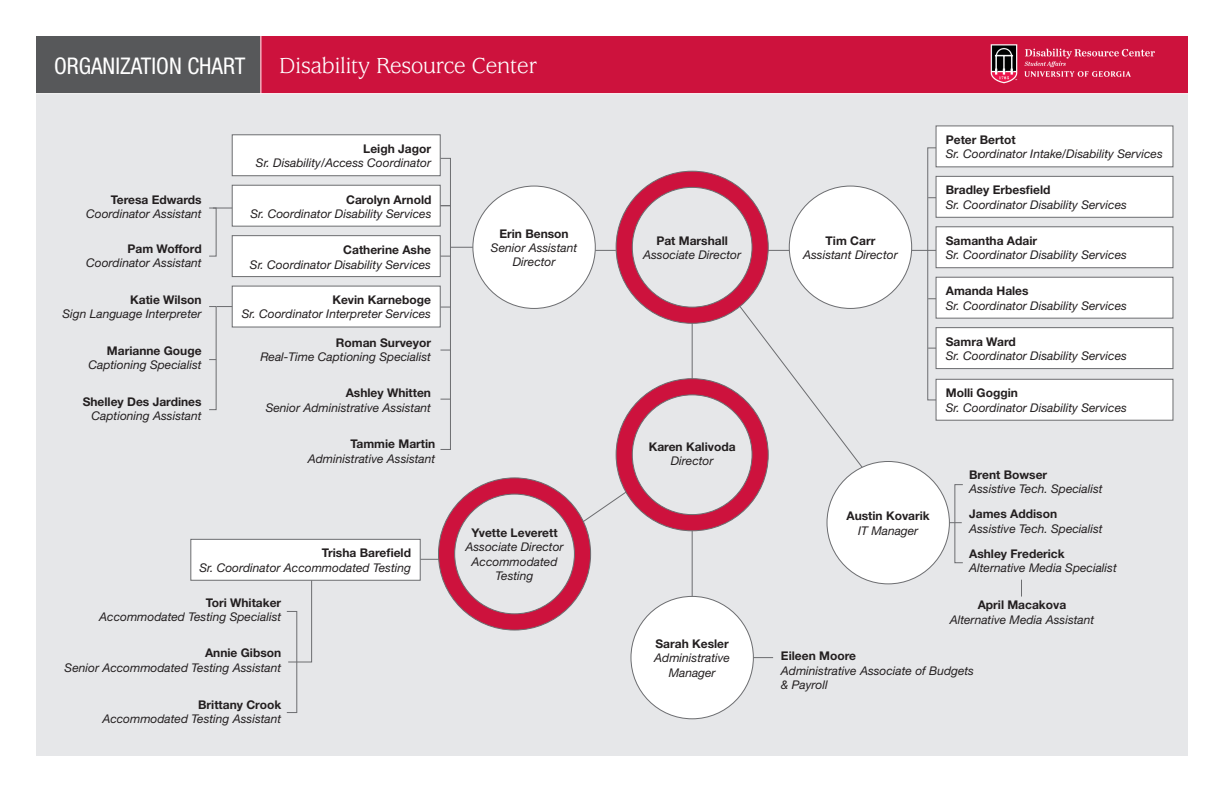
<style>
.page{position:relative;width:1224px;height:792px;background:#fff}
.page>*{position:absolute;margin:0;border:0;box-sizing:border-box;transform-origin:0 0}
.t1{font:24px "Usherwood";letter-spacing:-.025em;color:#fff}
.t2{font:condensed 23px "Helvetica Neue";color:#fff}
.t3{font:italic 12px/14.4px "Helvetica Neue";color:#231f20;text-align:center}
.t4{font:700 12px "Helvetica Neue";color:#231f20}
</style>
<div class="page">
<div style="left:36px;top:94px;width:1152px;height:662px;background:#e6e7e9"></div>
<div style="left:36px;top:36px;width:225px;height:58px;background:#57585a"></div>
<div style="left:261px;top:36px;width:927px;height:58px;background:#cd123d"></div>
<hr style="left:261px;top:36px;width:1px;height:58px;background:#fff">
<hr style="left:36px;top:93px;width:1152px;height:1px;background:#fff">
<img style="left:990px;top:44px;width:165px;height:40px">
<hr style="left:217px;top:306px;width:30px;height:1px;background:#6c6d70">
<hr style="left:213px;top:208px;width:31px;height:1px;background:#6c6d70">
<svg style="left:288px;top:581px;width:25px;height:82px"></svg>
<div style="left:191px;top:539px;width:229px;height:42px;background:#fff;border:1px solid #6c6d70"></div>
<hr style="left:921px;top:522px;width:41px;height:1px;background:#6c6d70">
<div style="left:827px;top:461px;width:122px;height:123px;background:#fff;border-radius:50%"></div>
<svg style="left:754px;top:657px;width:19px;height:1px"></svg>
<hr style="left:892px;top:250px;width:45px;height:1px;background:#6c6d70">
<div style="left:789px;top:186px;width:123px;height:122px;background:#fff;border-radius:50%"></div>
<div style="left:631px;top:596px;width:122px;height:123px;background:#fff;border-radius:50%"></div>
<div style="left:954px;top:484px;width:9px;height:79px;border:1px solid #6c6d70"></div>
<svg style="left:1021px;top:580px;width:1px;height:17px"></svg>
<div style="left:232px;top:185px;width:208px;height:41px;background:#fff;border:1px solid #6c6d70"></div>
<div style="left:232px;top:135px;width:208px;height:41px;background:#fff;border:1px solid #6c6d70"></div>
<div style="left:232px;top:235px;width:208px;height:42px;background:#fff;border:1px solid #6c6d70"></div>
<div style="left:232px;top:286px;width:208px;height:41px;background:#fff;border:1px solid #6c6d70"></div>
<div style="left:209px;top:306px;width:8px;height:104px;border:1px solid #6c6d70"></div>
<div style="left:209px;top:208px;width:8px;height:49px;border:1px solid #6c6d70"></div>
<div style="left:286px;top:611px;width:11px;height:102px;border:1px solid #6c6d70"></div>
<div style="left:927px;top:147px;width:11px;height:253px;border:1px solid #6c6d70"></div>
<div style="left:936px;top:327px;width:237px;height:42px;background:#fff;border:1px solid #6c6d70"></div>
<div style="left:936px;top:379px;width:237px;height:41px;background:#fff;border:1px solid #6c6d70"></div>
<div style="left:936px;top:277px;width:237px;height:41px;background:#fff;border:1px solid #6c6d70"></div>
<div style="left:936px;top:126px;width:237px;height:41px;background:#fff;border:1px solid #6c6d70"></div>
<div style="left:936px;top:176px;width:237px;height:42px;background:#fff;border:1px solid #6c6d70"></div>
<div style="left:936px;top:227px;width:237px;height:41px;background:#fff;border:1px solid #6c6d70"></div>
<svg style="left:420px;top:170px;width:445px;height:461px"></svg>
<h2 class="t2" style="left:54px;top:52px;width:193px">ORGANIZATION CHART</h2>
<h1 class="t1" style="left:279px;top:52px;width:260px">Disability Resource Center</h1>
<p class="t4" style="left:111px;top:192px;width:92px">Teresa Edwards</p>
<p class="t3" style="left:86px;top:207px;width:117px">Coordinator Assistant</p>
<p class="t4" style="left:128px;top:241px;width:76px">Pam Wofford</p>
<p class="t3" style="left:86px;top:255px;width:117px">Coordinator Assistant</p>
<p class="t4" style="left:130px;top:292px;width:73px">Katie Wilson</p>
<p class="t3" style="left:62px;top:306px;width:141px">Sign Language Interpreter</p>
<p class="t4" style="left:107px;top:343px;width:96px">Marianne Gouge</p>
<p class="t3" style="left:89px;top:358px;width:115px">Captioning Specialist</p>
<p class="t4" style="left:83px;top:394px;width:120px">Shelley Des Jardines</p>
<p class="t3" style="left:92px;top:409px;width:112px">Captioning Assistant</p>
<p class="t4" style="left:363px;top:141px;width:69px">Leigh Jagor</p>
<p class="t3" style="left:256px;top:155px;width:177px">Sr. Disability/Access Coordinator</p>
<p class="t4" style="left:346px;top:192px;width:87px">Carolyn Arnold</p>
<p class="t3" style="left:250px;top:206px;width:183px">Sr. Coordinator Disability Services</p>
<p class="t4" style="left:343px;top:242px;width:89px">Catherine Ashe</p>
<p class="t3" style="left:250px;top:257px;width:183px">Sr. Coordinator Disability Services</p>
<p class="t4" style="left:332px;top:292px;width:100px">Kevin Karneboge</p>
<p class="t3" style="left:242px;top:307px;width:191px">Sr. Coordinator Interpreter Services</p>
<p class="t4" style="left:336px;top:335px;width:97px">Roman Surveyor</p>
<p class="t3" style="left:260px;top:350px;width:172px">Real-Time Captioning Specialist</p>
<p class="t4" style="left:346px;top:386px;width:87px">Ashley Whitten</p>
<p class="t3" style="left:266px;top:400px;width:167px">Senior Administrative Assistant</p>
<p class="t4" style="left:351px;top:437px;width:86px">Tammie Martin</p>
<p class="t3" style="left:308px;top:451px;width:129px">Administrative Assistant</p>
<p class="t4" style="left:322px;top:546px;width:91px">Trisha Barefield</p>
<p class="t3" style="left:199px;top:560px;width:213px">Sr. Coordinator Accommodated Testing</p>
<p class="t4" style="left:206px;top:595px;width:77px">Tori Whitaker</p>
<p class="t3" style="left:99px;top:609px;width:184px">Accommodated Testing Specialist</p>
<p class="t4" style="left:205px;top:646px;width:78px">Annie Gibson</p>
<p class="t3" style="left:65px;top:660px;width:218px">Senior Accommodated Testing Assistant</p>
<p class="t4" style="left:198px;top:697px;width:85px">Brittany Crook</p>
<p class="t3" style="left:102px;top:711px;width:180px">Accommodated Testing Assistant</p>
<p class="t4" style="left:499px;top:226px;width:71px">Erin Benson</p>
<p class="t3" style="left:491px;top:240px;width:88px">Senior Assistant<br>Director</p>
<p class="t4" style="left:472px;top:525px;width:88px">Yvette Leverett</p>
<p class="t3" style="left:466px;top:540px;width:100px">Associate Director<br>Accommodated<br>Testing</p>
<p class="t4" style="left:656px;top:233px;width:73px">Pat Marshall</p>
<p class="t3" style="left:643px;top:247px;width:100px">Associate Director</p>
<p class="t4" style="left:649px;top:439px;width:88px">Karen Kalivoda</p>
<p class="t3" style="left:671px;top:454px;width:44px">Director</p>
<p class="t4" style="left:656px;top:636px;width:75px">Sarah Kesler</p>
<p class="t3" style="left:654px;top:651px;width:77px">Administrative<br>Manager</p>
<p class="t4" style="left:826px;top:233px;width:51px">Tim Carr</p>
<p class="t3" style="left:803px;top:247px;width:96px">Assistant Director</p>
<p class="t4" style="left:946px;top:132px;width:71px">Peter Bertot</p>
<p class="t3" style="left:946px;top:147px;width:219px">Sr. Coordinator Intake/Disability Services</p>
<p class="t4" style="left:946px;top:183px;width:106px">Bradley Erbesfield</p>
<p class="t3" style="left:946px;top:197px;width:183px">Sr. Coordinator Disability Services</p>
<p class="t4" style="left:946px;top:233px;width:93px">Samantha Adair</p>
<p class="t3" style="left:946px;top:247px;width:183px">Sr. Coordinator Disability Services</p>
<p class="t4" style="left:946px;top:283px;width:84px">Amanda Hales</p>
<p class="t3" style="left:946px;top:298px;width:183px">Sr. Coordinator Disability Services</p>
<p class="t4" style="left:946px;top:334px;width:71px">Samra Ward</p>
<p class="t3" style="left:946px;top:348px;width:183px">Sr. Coordinator Disability Services</p>
<p class="t4" style="left:946px;top:386px;width:74px">Molli Goggin</p>
<p class="t3" style="left:946px;top:400px;width:183px">Sr. Coordinator Disability Services</p>
<p class="t4" style="left:847px;top:508px;width:85px">Austin Kovarik</p>
<p class="t3" style="left:858px;top:523px;width:62px">IT Manager</p>
<p class="t4" style="left:969px;top:467px;width:80px">Brent Bowser</p>
<p class="t3" style="left:969px;top:481px;width:135px">Assistive Tech. Specialist</p>
<p class="t4" style="left:969px;top:507px;width:89px">James Addison</p>
<p class="t3" style="left:969px;top:521px;width:135px">Assistive Tech. Specialist</p>
<p class="t4" style="left:969px;top:546px;width:97px">Ashley Frederick</p>
<p class="t3" style="left:969px;top:561px;width:149px">Alternative Media Specialist</p>
<p class="t4" style="left:978px;top:598px;width:90px">April Macakova</p>
<p class="t3" style="left:950px;top:612px;width:146px">Alternative Media Assistant</p>
<p class="t4" style="left:781px;top:649px;width:77px">Eileen Moore</p>
<p class="t3" style="left:781px;top:663px;width:195px;text-align:left">Administrative Associate of Budgets &amp; Payroll</p>
</div>
